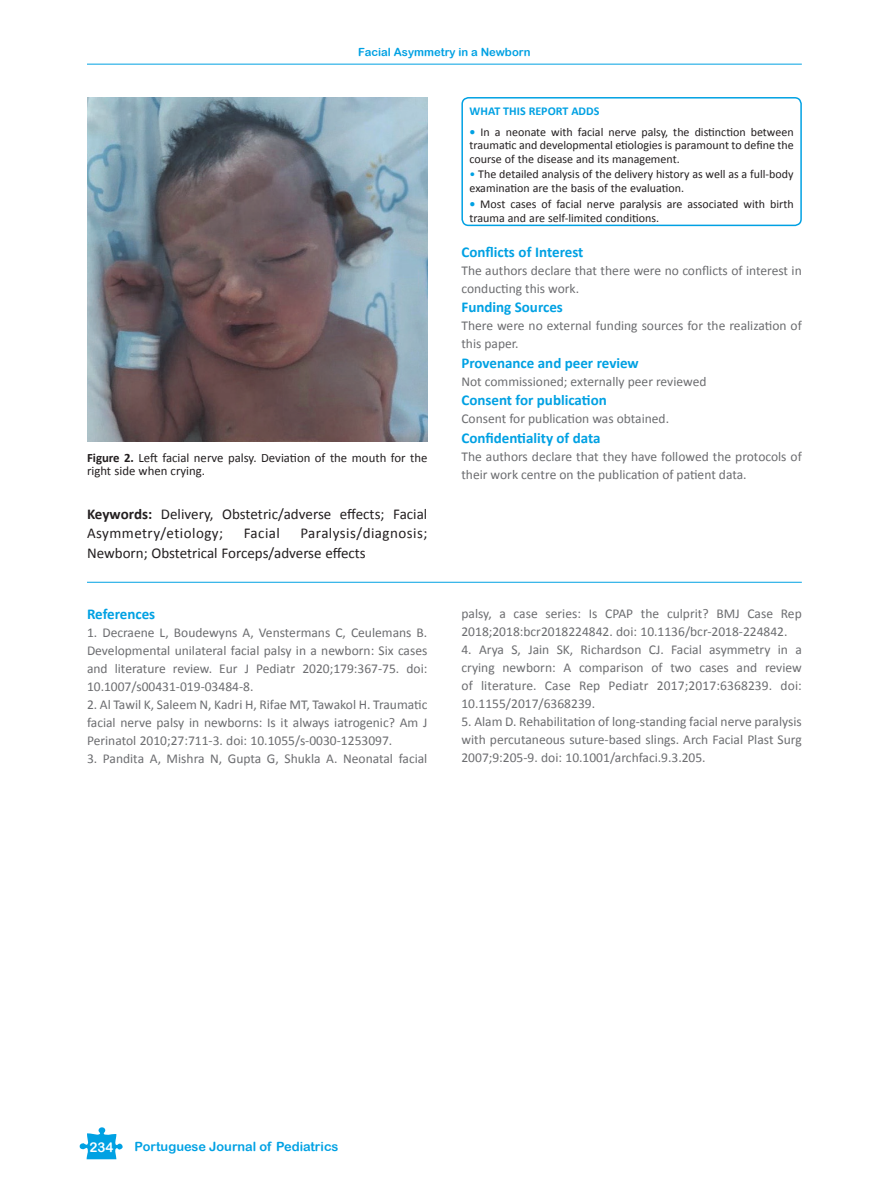
<style>
.page{position:relative;width:887px;height:1192px;background:#fff}
.page>*{position:absolute;margin:0;border:0;box-sizing:border-box;transform-origin:0 0}
.t1{font:15px/19.5px "Calibri";color:#231f20}
.t2{font:700 15px "Calibri";color:#00a1e3}
.t3{font:13.5px/18px "Calibri";color:#6c6d70}
.t4{font:13.5px "Arial Rounded MT Bold";color:#fff}
.t5{font:12.75px/13.5px "Calibri";color:#231f20}
.t6{font:12.75px "Arial Rounded MT Bold";color:#00a1e3}
.t7{font:12px/13.5px "Calibri";color:#231f20}
.t8{font:700 12px "Calibri";color:#00a1e3}
.t9{font:11.25px "Arial Rounded MT Bold";color:#00a1e3}
.s1{font-weight:700}
.s2{font-weight:700;color:#00a1e3}
.s3{color:#00a1e3}
</style>
<div class="page">
<hr style="left:87px;top:64px;width:714px;height:1px;background:#00a1e3">
<svg style="left:79px;top:1127px;width:44px;height:32px"></svg>
<hr style="left:87px;top:582px;width:714px;height:1px;background:#00a1e3">
<div style="left:461px;top:97px;width:340px;height:129px;border:2px solid #00a1e3;border-radius:6px"></div>
<img style="left:87px;top:97px;width:340px;height:344px">
<p class="t9" style="left:358px;top:45px;width:174px">Facial Asymmetry in a Newborn</p>
<p class="t5" style="left:87px;top:450px;width:342px"><span class="s1">Figure 2.</span> Left facial nerve palsy. Deviation of the mouth for the right side when crying.</p>
<p class="t1" style="left:87px;top:503px;width:342px"><span class="s1">Keywords:</span> Delivery, Obstetric/adverse effects; Facial<br>Asymmetry/etiology;</p>
<p class="t1" style="left:87px;top:523px;width:342px;text-indent:213px">Paralysis/diagnosis;<br>Newborn; Obstetrical Forceps/adverse effects</p>
<p class="t1" style="left:244px;top:523px;width:38px">Facial</p>
<p class="t2" style="left:87px;top:605px;width:70px">References</p>
<p class="t3" style="left:87px;top:623px;width:342px;text-align:justify">1. Decraene L, Boudewyns A, Venstermans C, Ceulemans B.<br>Developmental unilateral facial palsy in a newborn: Six cases and literature review. Eur J Pediatr 2020;179:367-75. doi:<br>10.1007/s00431-019-03484-8.</p>
<p class="t3" style="left:87px;top:695px;width:342px;text-align:justify">2. Al Tawil K, Saleem N, Kadri H, Rifae MT, Tawakol H. Traumatic facial nerve palsy in newborns: Is it always iatrogenic? Am J Perinatol 2010;27:711-3. doi: 10.1055/s-0030-1253097.</p>
<p class="t3" style="left:87px;top:749px;width:342px">3. Pandita A, Mishra N, Gupta G, Shukla A. Neonatal facial</p>
<p class="t8" style="left:469px;top:104px;width:131px">WHAT THIS REPORT ADDS</p>
<p class="t7" style="left:469px;top:124px;width:325px;text-align:justify"><span class="s2">•</span> In a neonate with facial nerve palsy, the distinction between traumatic and developmental etiologies is paramount to define the course of the disease and its management.</p>
<p class="t7" style="left:469px;top:167px;width:325px"><span class="s3">•</span> The detailed analysis of the delivery history as well as a full-body examination are the basis of the evaluation.</p>
<p class="t7" style="left:469px;top:197px;width:325px"><span class="s2">•</span> Most cases of facial nerve paralysis are associated with birth trauma and are self-limited conditions.</p>
<p class="t2" style="left:461px;top:243px;width:123px">Conflicts of Interest</p>
<p class="t3" style="left:461px;top:261px;width:342px">The authors declare that there were no conflicts of interest in conducting this work.</p>
<p class="t2" style="left:461px;top:298px;width:103px">Funding Sources</p>
<p class="t3" style="left:461px;top:316px;width:342px">There were no external funding sources for the realization of this paper.</p>
<p class="t2" style="left:461px;top:354px;width:179px">Provenance and peer review</p>
<p class="t3" style="left:461px;top:372px;width:246px">Not commissioned; externally peer reviewed</p>
<p class="t2" style="left:461px;top:391px;width:147px">Consent for publication</p>
<p class="t3" style="left:461px;top:409px;width:209px">Consent for publication was obtained.</p>
<p class="t2" style="left:461px;top:429px;width:141px">Confidentiality of data</p>
<p class="t3" style="left:461px;top:447px;width:342px">The authors declare that they have followed the protocols of their work centre on the publication of patient data.</p>
<p class="t3" style="left:461px;top:604px;width:342px">palsy, a case series: Is CPAP the culprit? BMJ Case Rep<br>2018;2018:bcr2018224842. doi: 10.1136/bcr-2018-224842.</p>
<p class="t3" style="left:461px;top:640px;width:342px;text-align:justify">4. Arya S, Jain SK, Richardson CJ. Facial asymmetry in a crying newborn: A comparison of two cases and review of literature. Case Rep Pediatr 2017;2017:6368239. doi:<br>10.1155/2017/6368239.</p>
<p class="t3" style="left:461px;top:712px;width:342px;text-align:justify">5. Alam D. Rehabilitation of long-standing facial nerve paralysis with percutaneous suture-based slings. Arch Facial Plast Surg 2007;9:205-9. doi: 10.1001/archfaci.9.3.205.</p>
<p class="t4" style="left:89px;top:1139px;width:26px">234</p>
<p class="t6" style="left:135px;top:1139px;width:205px">Portuguese Journal of Pediatrics</p>
</div>
